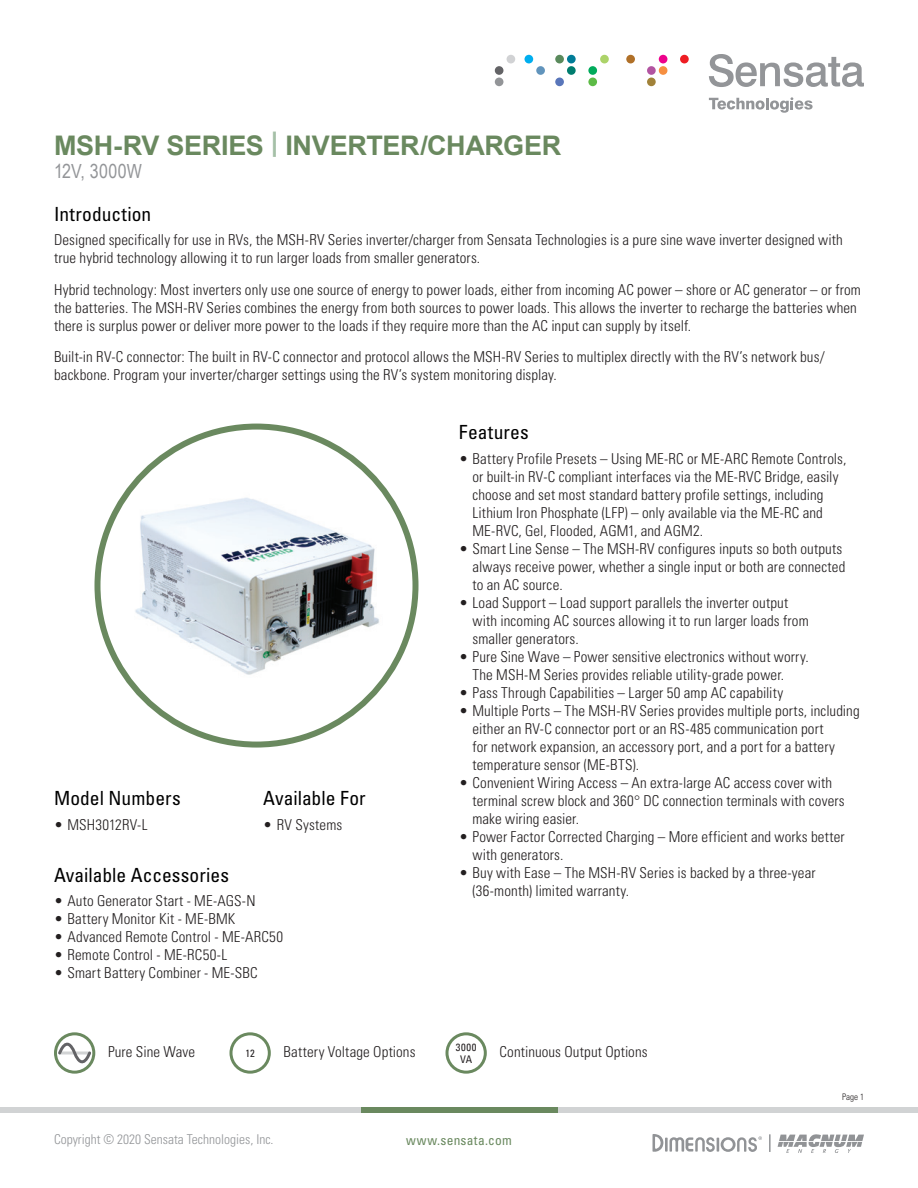
<style>
.page{position:relative;width:918px;height:1188px;background:#fff}
.page>*{position:absolute;margin:0;border:0;box-sizing:border-box;transform-origin:0 0}
.t1{font:700 27px "Arial";letter-spacing:-.01em;color:#6a895f}
.t2{font:condensed 19.5px "Univers";letter-spacing:.005em;color:#000}
.t3{font:19.5px "Arial Narrow";letter-spacing:.01em;color:#939598}
.t4{font:300 condensed 15px/18px "Univers LT Std";letter-spacing:.01em;color:#231f20}
.t5{font:300 condensed 13.5px "Univers LT Std";color:#939598}
.t6{font:condensed 13.5px "Univers";letter-spacing:.015em;color:#6a895f}
.t7{font:condensed 10.5px/12.6px "Univers";letter-spacing:.065em;color:#231f20;text-align:center}
.t8{font:300 condensed 9px "Univers LT Std";color:#231f20}
.s1{color:#a5c0a7}
</style>
<div class="page">
<div style="left:0;top:1107px;width:918px;height:5px;background:#d1d3d4"></div>
<div style="left:361px;top:1107px;width:197px;height:5px;background:#6a895f"></div>
<svg style="left:709px;top:54px;width:155px;height:33px"></svg>
<svg style="left:709px;top:97px;width:104px;height:16px"></svg>
<div style="left:495px;top:78px;width:8px;height:8px;background:#939598;border-radius:50%"></div>
<div style="left:525px;top:55px;width:8px;height:8px;background:#00aeef;border-radius:50%"></div>
<div style="left:536px;top:66px;width:9px;height:9px;background:#6194bc;border-radius:50%"></div>
<div style="left:555px;top:55px;width:9px;height:8px;background:#5a8a5c;border-radius:50%"></div>
<div style="left:567px;top:55px;width:9px;height:8px;background:#007c97;border-radius:50%"></div>
<div style="left:567px;top:66px;width:9px;height:9px;background:#007d6f;border-radius:50%"></div>
<div style="left:555px;top:78px;width:9px;height:8px;background:#5976ba;border-radius:50%"></div>
<div style="left:600px;top:55px;width:9px;height:8px;background:#acd369;border-radius:50%"></div>
<div style="left:588px;top:66px;width:9px;height:9px;background:#00ab5b;border-radius:50%"></div>
<div style="left:588px;top:78px;width:9px;height:8px;background:#5dbb46;border-radius:50%"></div>
<div style="left:659px;top:55px;width:8px;height:8px;background:#ed028c;border-radius:50%"></div>
<div style="left:647px;top:66px;width:9px;height:9px;background:#b254a1;border-radius:50%"></div>
<div style="left:659px;top:66px;width:8px;height:9px;background:#f68f40;border-radius:50%"></div>
<div style="left:647px;top:78px;width:9px;height:8px;background:#a18239;border-radius:50%"></div>
<div style="left:680px;top:55px;width:9px;height:8px;background:#ee1d23;border-radius:50%"></div>
<div style="left:507px;top:55px;width:8px;height:8px;background:#d1d2d4;border-radius:50%"></div>
<div style="left:495px;top:66px;width:8px;height:9px;background:#636366;border-radius:50%"></div>
<div style="left:626px;top:55px;width:9px;height:8px;background:#b07028;border-radius:50%"></div>
<img style="left:112px;top:482px;width:290px;height:207px">
<div style="left:54px;top:1032px;width:41px;height:42px;border:3px solid #6a895f;border-radius:50%"></div>
<div style="left:230px;top:1032px;width:41px;height:42px;border:3px solid #6a895f;border-radius:50%"></div>
<div style="left:446px;top:1032px;width:41px;height:42px;border:3px solid #6a895f;border-radius:50%"></div>
<svg style="left:57px;top:1033px;width:36px;height:41px"></svg>
<svg style="left:778px;top:1134px;width:86px;height:19px"></svg>
<svg style="left:652px;top:1134px;width:110px;height:18px"></svg>
<svg style="left:769px;top:1134px;width:2px;height:18px"></svg>
<h1 class="t1" style="left:54px;top:127px;width:509px">MSH-RV SERIES <span class="s1">|</span> INVERTER/CHARGER</h1>
<h2 class="t3" style="left:54px;top:157px;width:89px">12V, 3000W</h2>
<h2 class="t2" style="left:54px;top:201px;width:99px">Introduction</h2>
<p class="t4" style="left:54px;top:231px;width:790px">Designed specifically for use in RVs, the MSH-RV Series inverter/charger from Sensata Technologies is a pure sine wave inverter designed with true hybrid technology allowing it to run larger loads from smaller generators.</p>
<p class="t4" style="left:54px;top:281px;width:808px">Hybrid technology: Most inverters only use one source of energy to power loads, either from incoming AC power – shore or AC generator – or from the batteries. The MSH-RV Series combines the energy from both sources to power loads. This allows the inverter to recharge the batteries when there is surplus power or deliver more power to the loads if they require more than the AC input can supply by itself.</p>
<p class="t4" style="left:54px;top:348px;width:772px">Built-in RV-C connector: The built in RV-C connector and protocol allows the MSH-RV Series to multiplex directly with the RV’s network bus/ backbone. Program your inverter/charger settings using the RV’s system monitoring display.</p>
<h2 class="t2" style="left:54px;top:786px;width:128px">Model Numbers</h2>
<p class="t4" style="left:54px;top:816px;width:95px">• MSH3012RV-L</p>
<h2 class="t2" style="left:263px;top:786px;width:104px">Available For</h2>
<p class="t4" style="left:263px;top:816px;width:81px">• RV Systems</p>
<h2 class="t2" style="left:54px;top:862px;width:177px">Available Accessories</h2>
<p class="t4" style="left:54px;top:892px;width:203px">• Auto Generator Start - ME-AGS-N</p>
<p class="t4" style="left:54px;top:910px;width:183px">• Battery Monitor Kit - ME-BMK</p>
<p class="t4" style="left:54px;top:928px;width:231px">• Advanced Remote Control - ME-ARC50</p>
<p class="t4" style="left:54px;top:946px;width:175px">• Remote Control - ME-RC50-L</p>
<p class="t4" style="left:54px;top:964px;width:205px">• Smart Battery Combiner - ME-SBC</p>
<h2 class="t2" style="left:459px;top:420px;width:71px">Features</h2>
<p class="t4" style="left:472px;top:450px;width:375px;text-indent:-14px">• Battery Profile Presets – Using ME-RC or ME-ARC Remote Controls, or built-in RV-C compliant interfaces via the ME-RVC Bridge, easily choose and set most standard battery profile settings, including Lithium Iron Phosphate (LFP) – only available via the ME-RC and ME-RVC, Gel, Flooded, AGM1, and AGM2.</p>
<p class="t4" style="left:472px;top:540px;width:374px;text-indent:-14px">• Smart Line Sense – The MSH-RV configures inputs so both outputs always receive power, whether a single input or both are connected to an AC source.</p>
<p class="t4" style="left:472px;top:594px;width:338px;text-indent:-14px">• Load Support – Load support parallels the inverter output with incoming AC sources allowing it to run larger loads from smaller generators.</p>
<p class="t4" style="left:472px;top:648px;width:338px;text-indent:-14px">• Pure Sine Wave – Power sensitive electronics without worry.<br>The MSH-M Series provides reliable utility-grade power.</p>
<p class="t4" style="left:459px;top:684px;width:326px">• Pass Through Capabilities – Larger 50 amp AC capability</p>
<p class="t4" style="left:472px;top:702px;width:389px;text-indent:-14px">• Multiple Ports – The MSH-RV Series provides multiple ports, including either an RV-C connector port or an RS-485 communication port<br>for network expansion, an accessory port, and a port for a battery temperature sensor (ME-BTS).</p>
<p class="t4" style="left:472px;top:774px;width:374px;text-indent:-14px">• Convenient Wiring Access – An extra-large AC access cover with terminal screw block and 360° DC connection terminals with covers make wiring easier.</p>
<p class="t4" style="left:472px;top:828px;width:374px;text-indent:-14px">• Power Factor Corrected Charging – More efficient and works better with generators.</p>
<p class="t4" style="left:472px;top:864px;width:345px;text-indent:-14px">• Buy with Ease – The MSH-RV Series is backed by a three-year (36-month) limited warranty.</p>
<p class="t4" style="left:108px;top:1042px;width:89px">Pure Sine Wave</p>
<p class="t7" style="left:245px;top:1047px;width:11px">12</p>
<p class="t7" style="left:456px;top:1041px;width:22px">3000<br>VA</p>
<p class="t4" style="left:284px;top:1042px;width:134px">Battery Voltage Options</p>
<p class="t4" style="left:500px;top:1042px;width:150px">Continuous Output Options</p>
<p class="t5" style="left:54px;top:1131px;width:221px">Copyright © 2020 Sensata Technologies, Inc.</p>
<p class="t6" style="left:406px;top:1131px;width:107px">www.sensata.com</p>
<p class="t8" style="left:842px;top:1091px;width:23px">Page 1</p>
</div>
